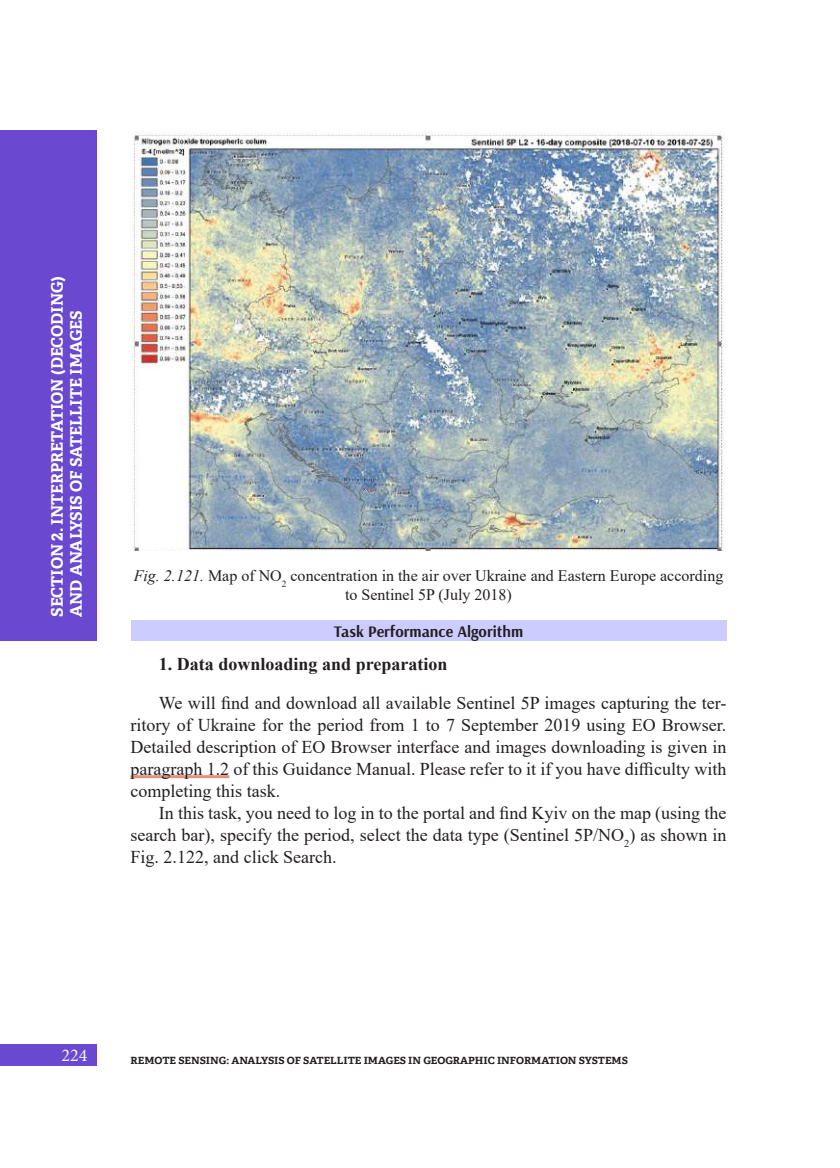
<style>
.page{position:relative;width:840px;height:1168px;background:#fff}
.page>*{position:absolute;margin:0;border:0;box-sizing:border-box;transform-origin:0 0}
.t1{font:18px/22px "Times New Roman";color:#231f20;text-align:justify}
.t2{font:700 18px "Times New Roman";color:#231f20}
.t3{font:18px "Minion Pro";color:#f7f7f8}
.t4{font:16px/19.2px "Times New Roman";color:#231f20;text-align:center}
.t5{font:700 16px/19.2px "Adelle Cyrillic";color:#fff}
.t6{font:700 16px "Arsenal";color:#231f20}
.t7{font:700 10px "Adelle Cyrillic";color:#231f20;scale:1.05 1}
.s1{font-size:19.2px}
.s2{font-style:italic}
</style>
<div class="page">
<div style="left:0;top:1045px;width:96px;height:21px;background:#6b48d0"></div>
<div style="left:0;top:130px;width:96px;height:511px;background:#6b48d0"></div>
<div style="left:130px;top:621px;width:596px;height:20px;background:#ccf"></div>
<hr style="left:130px;top:775px;width:99px;height:3px;background:#e59279">
<img style="left:132px;top:132px;width:593px;height:419px">
<p class="t5" style="left:48px;top:617px;width:342px;rotate:-90deg">SECTION <span class="s1">2</span>. INTERPRETATION (DECODING)<br>AND ANALYSIS OF SATELLITE IMAGES</p>
<p class="t4" style="left:134px;top:566px;width:590px"><span class="s2">Fig. 2.121.</span> Map of NO<sub>2</sub> concentration in the air over Ukraine and Eastern Europe according to Sentinel 5P (July 2018)</p>
<p class="t6" style="left:333px;top:620px;width:191px">Task Performance Algorithm</p>
<p class="t2" style="left:159px;top:651px;width:290px">1. Data downloading and preparation</p>
<p class="t1" style="left:130px;top:691px;width:597px;text-indent:28px">We will find and download all available Sentinel 5P images capturing the ter&shy;ritory of Ukraine for the period from 1 to 7 September 2019 using EO Browser.<br>Detailed description of EO Browser interface and images downloading is given in paragraph 1.2 of this Guidance Manual. Please refer to it if you have difficulty with completing this task.</p>
<p class="t1" style="left:130px;top:801px;width:597px;text-indent:28px">In this task, you need to log in to the portal and find Kyiv on the map (using the search bar), specify the period, select the data type (Sentinel 5P/NO<sub>2</sub>) as shown in Fig. 2.122, and click Search.</p>
<p class="t3" style="left:61px;top:1043px;width:27px">224</p>
<p class="t7" style="left:130px;top:1054px;width:475px">REMOTE SENSING: ANALYSIS OF SATELLITE IMAGES IN GEOGRAPHIC INFORMATION SYSTEMS</p>
</div>
